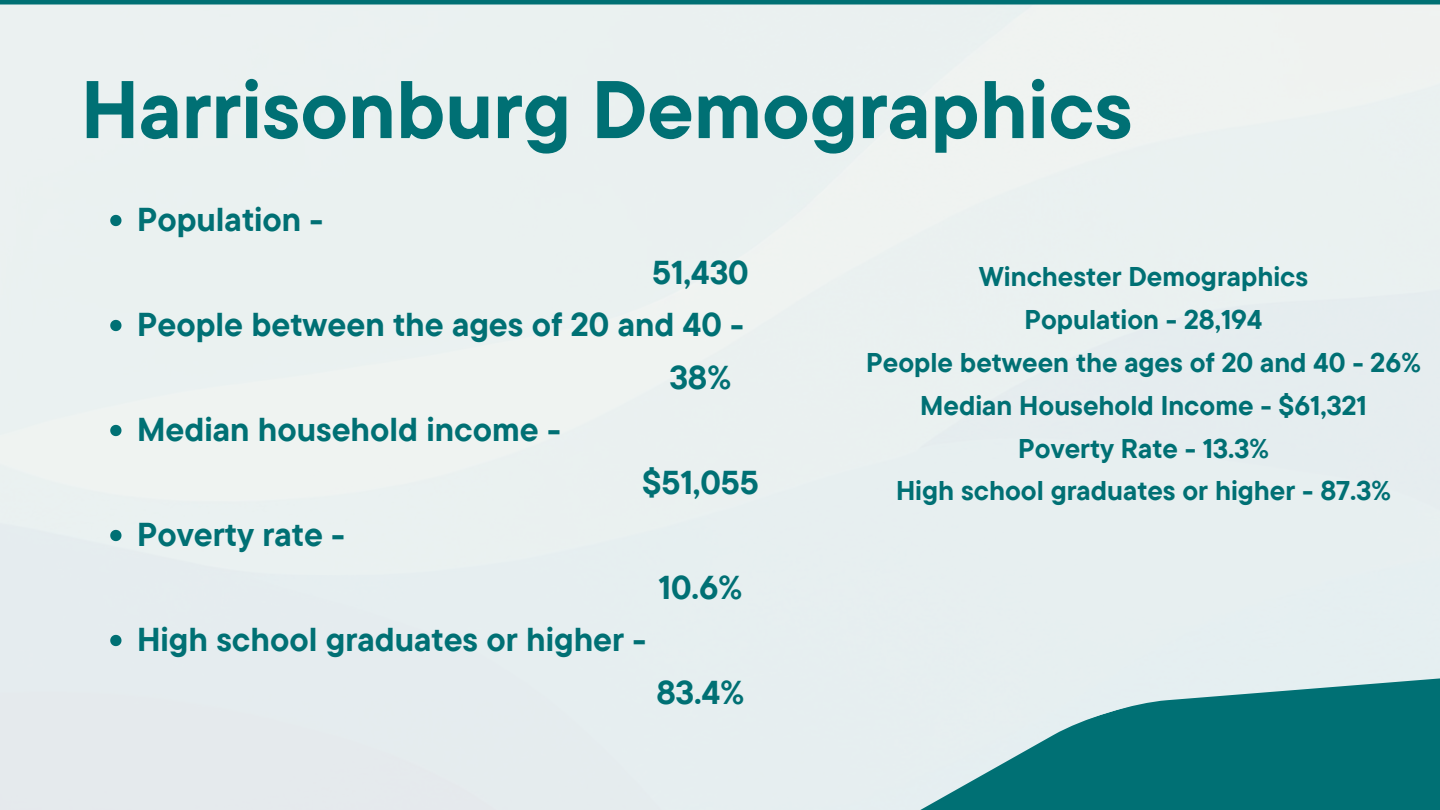
<style>
.page{position:relative;width:1440px;height:810px;background:#fff}
.page>*{position:absolute;margin:0;border:0;box-sizing:border-box;transform-origin:0 0}
.t1{font:700 81.4px "TT Commons Pro";color:#007074}
.t2{font:700 33px "TT Commons Pro";color:#007074}
.t3{font:700 27.1px "TT Commons Pro";color:#007074}
</style>
<div class="page">
<hr style="left:0;top:0;width:1440px;height:4px;background:#007074">
<svg style="left:624px;top:662px;width:816px;height:148px;background:#89bbbe"></svg>
<svg style="left:110px;top:215px;width:12px;height:11px"></svg>
<svg style="left:110px;top:320px;width:12px;height:11px"></svg>
<svg style="left:110px;top:425px;width:12px;height:11px"></svg>
<svg style="left:110px;top:530px;width:12px;height:11px"></svg>
<svg style="left:110px;top:635px;width:12px;height:11px"></svg>
<p class="t1" style="left:81px;top:57px;width:1053px">Harrisonburg Demographics</p>
<p class="t2" style="left:137px;top:198px;width:188px">Population -</p>
<p class="t2" style="left:652px;top:251px;width:98px">51,430</p>
<p class="t2" style="left:137px;top:303px;width:609px">People between the ages of 20 and 40 -</p>
<p class="t2" style="left:137px;top:408px;width:425px">Median household income -</p>
<p class="t2" style="left:137px;top:513px;width:210px">Poverty rate -</p>
<p class="t2" style="left:670px;top:356px;width:63px">38%</p>
<p class="t2" style="left:642px;top:461px;width:118px">$51,055</p>
<p class="t2" style="left:659px;top:566px;width:85px">10.6%</p>
<p class="t2" style="left:137px;top:618px;width:511px">High school graduates or higher -</p>
<p class="t2" style="left:657px;top:671px;width:89px">83.4%</p>
<p class="t3" style="left:979px;top:259px;width:331px">Winchester Demographics</p>
<p class="t3" style="left:1024px;top:302px;width:240px">Population - 28,194</p>
<p class="t3" style="left:866px;top:344px;width:556px">People between the ages of 20 and 40 - 26%</p>
<p class="t3" style="left:920px;top:387px;width:448px">Median Household Income - $61,321</p>
<p class="t3" style="left:1018px;top:430px;width:252px">Poverty Rate - 13.3%</p>
<p class="t3" style="left:896px;top:473px;width:497px">High school graduates or higher - 87.3%</p>
</div>
